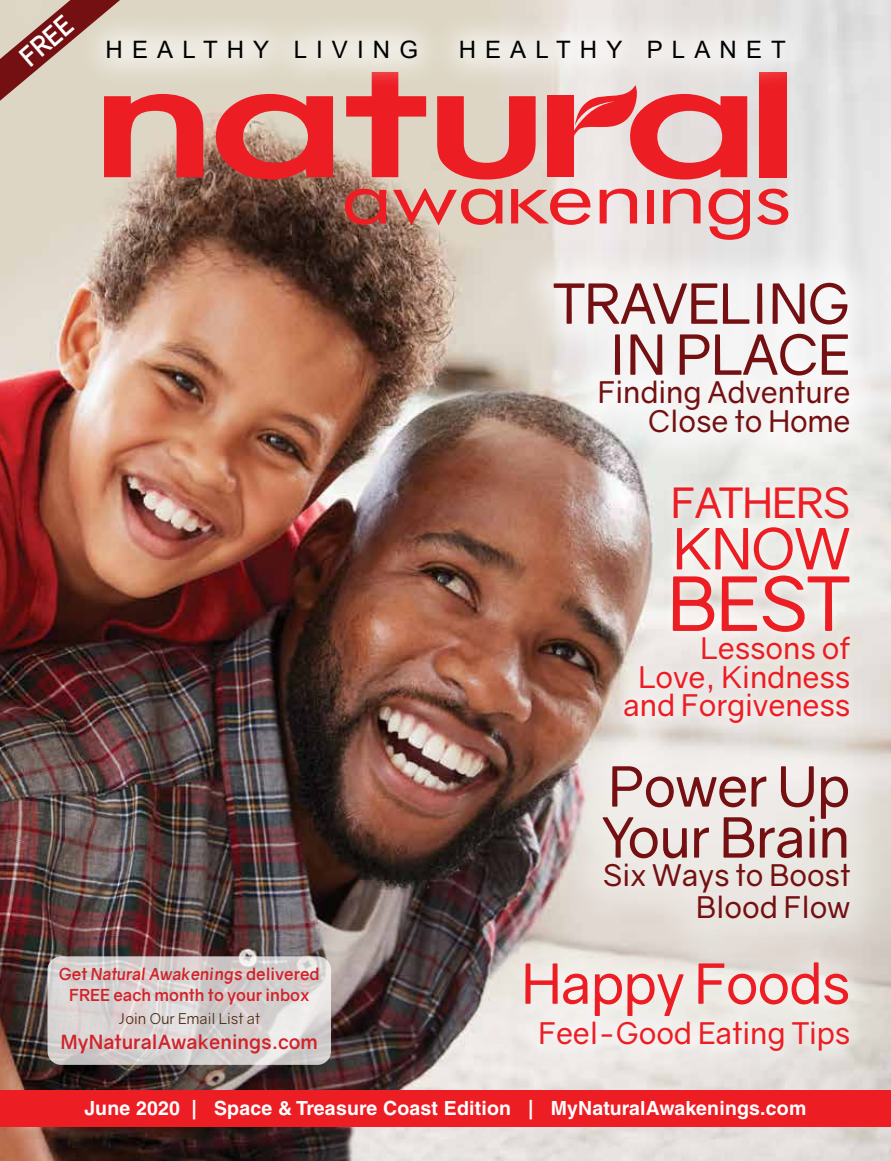
<style>
.page{position:relative;width:891px;height:1161px;background:#fff}
.page>*{position:absolute;margin:0;border:0;box-sizing:border-box;transform-origin:0 0}
.t1{font:75px "Gravity";color:#ed1d24}
.t2{font:57px "Gravity";color:#ed1d24}
.t3{font:55.5px/51px "Gravity";letter-spacing:-.02em;color:#741012}
.t4{font:55.5px "Gravity";letter-spacing:-.02em;color:#ed1d24}
.t5{font:42px "Gravity";letter-spacing:-.02em;color:#ed1d24}
.t6{font:30px/28.5px "Gravity";letter-spacing:-.005em;color:#ed1d24;text-align:right}
.t7{font:30px/31.5px "Gravity";letter-spacing:-.005em;color:#741012;text-align:right}
.t8{font:700 27px "Gravity";color:#fff;scale:.9 1}
.t9{font:24px "Arial";letter-spacing:.38em;color:#000}
.t10{font:700 19.5px "Helvetica LT Std";letter-spacing:.01em;color:#fff}
.t11{font:700 19.5px "Gravity";color:#d2232a}
.t12{font:700 16.5px/21px "Gravity";color:#d2232a;text-align:center}
.t13{font:15px "Gravity";color:#4d2c14}
.s1{font-style:italic}
</style>
<div class="page">
<img style="left:0;top:0;width:891px;height:1161px">
<svg style="left:345px;top:189px;width:41px;height:36px"></svg>
<svg style="left:393px;top:189px;width:109px;height:37px;background:#de8b82"></svg>
<svg style="left:511px;top:189px;width:79px;height:36px;background:#e88987"></svg>
<svg style="left:600px;top:189px;width:37px;height:34px"></svg>
<div style="left:647px;top:190px;width:6px;height:33px;background:#ed1d24"></div>
<svg style="left:663px;top:189px;width:38px;height:34px"></svg>
<svg style="left:709px;top:189px;width:41px;height:51px;background:#e78285"></svg>
<svg style="left:757px;top:189px;width:31px;height:36px"></svg>
<svg style="left:216px;top:94px;width:117px;height:86px;background:#da5552"></svg>
<svg style="left:346px;top:90px;width:80px;height:87px;background:#e37973"></svg>
<svg style="left:437px;top:96px;width:99px;height:84px;background:#e66d69"></svg>
<div style="left:760px;top:72px;width:27px;height:105px;background:#ed1d24"></div>
<div style="left:547px;top:95px;width:27px;height:82px;background:#ed1d24"></div>
<svg style="left:570px;top:90px;width:177px;height:90px;background:#ea8082"></svg>
<div style="left:494px;top:932px;width:385px;height:150px;background:#fff;opacity:.78"></div>
<svg style="left:0;top:0;width:203px;height:177px;background:#d1958b"></svg>
<div style="left:0;top:1090px;width:891px;height:37px;background:#ed1d24"></div>
<div style="left:76px;top:10px;width:739px;height:80px;background:#fff;opacity:.75"></div>
<div style="left:559px;top:721px;width:332px;height:242px;background:#fff;opacity:.38"></div>
<div style="left:516px;top:244px;width:372px;height:227px;background:#fff;opacity:.59"></div>
<div style="left:615px;top:478px;width:244px;height:254px;background:#fff;opacity:.75"></div>
<svg style="left:48px;top:956px;width:283px;height:109px;background:#d7d2d1"></svg>
<h3 class="t8" style="left:13px;top:48px;width:68px;rotate:-41deg">FREE</h3>
<p class="t9" style="left:106px;top:33px;width:314px">HEALTHY LIVING</p>
<p class="t9" style="left:459px;top:33px;width:329px">HEALTHY PLANET</p>
<h3 class="t3" style="left:553px;top:279px;width:299px;text-align:right">TRAVELING<br>IN PLACE</h3>
<h3 class="t7" style="left:598px;top:378px;width:254px;line-height:28.5px">Finding Adventure<br>Close to Home</h3>
<h3 class="t5" style="left:671px;top:477px;width:181px">FATHERS</h3>
<h2 class="t2" style="left:673px;top:514px;width:179px">KNOW</h2>
<h1 class="t1" style="left:667px;top:558px;width:185px">BEST</h1>
<h3 class="t6" style="left:623px;top:635px;width:229px">Lessons of<br>Love, Kindness and Forgiveness</h3>
<h3 class="t3" style="left:601px;top:761px;width:251px">Power Up<br>Your Brain</h3>
<h3 class="t7" style="left:603px;top:860px;width:249px">Six Ways to Boost<br>Blood Flow</h3>
<p class="t12" style="left:59px;top:964px;width:262px">Get <span class="s1">Natural Awakenings</span> delivered<br>FREE each month to your inbox</p>
<p class="t13" style="left:118px;top:1009px;width:143px">Join Our Email List at</p>
<p class="t11" style="left:61px;top:1030px;width:259px">MyNaturalAwakenings.com</p>
<h3 class="t4" style="left:521px;top:950px;width:331px">Happy Foods</h3>
<h3 class="t6" style="left:539px;top:1019px;width:313px">Feel-Good Eating Tips</h3>
<p class="t10" style="left:85px;top:1096px;width:723px">June 2020 | Space &amp; Treasure Coast Edition | MyNaturalAwakenings.com</p>
</div>
